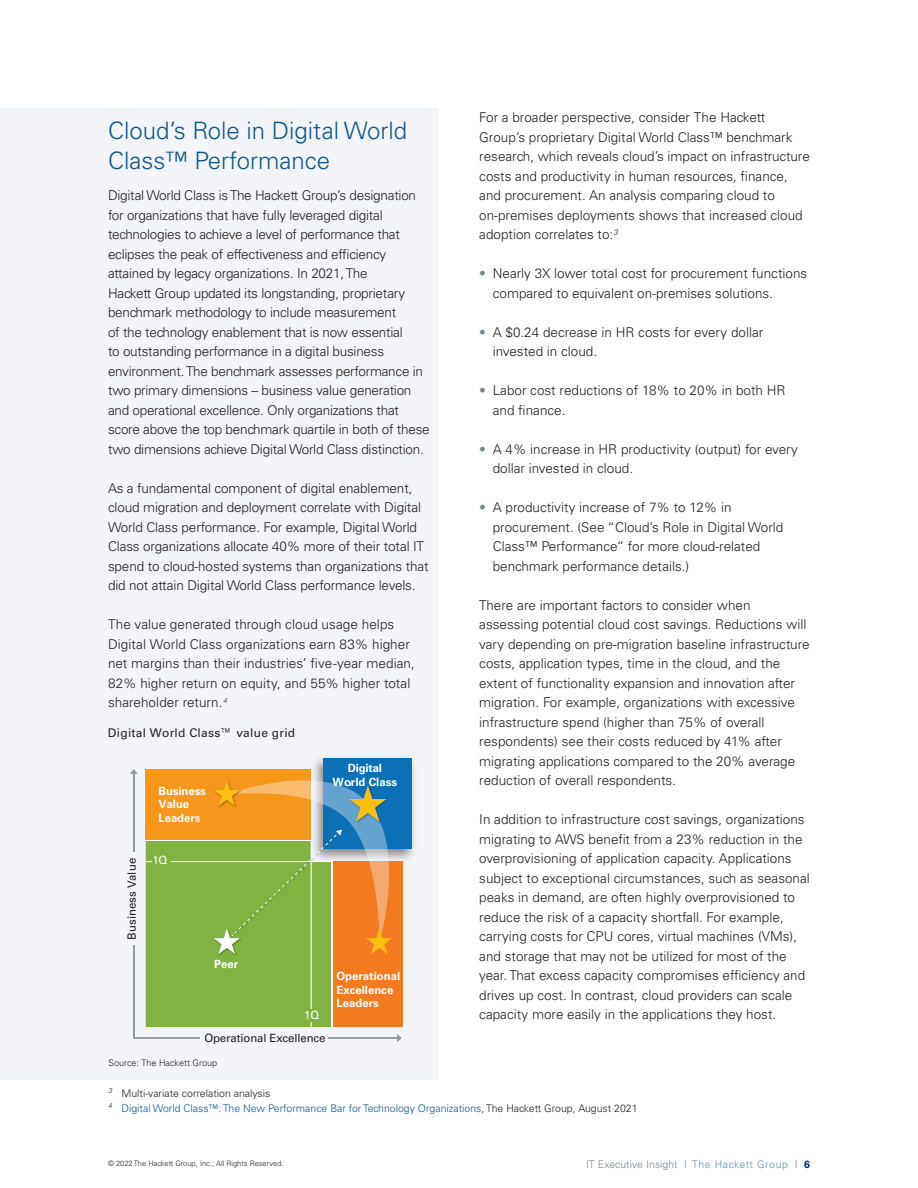
<style>
.page{position:relative;width:918px;height:1188px;background:#fff}
.page>*{position:absolute;margin:0;border:0;box-sizing:border-box;transform-origin:0 0}
.Half_side_bar_headin{font:300 24px/30px "Univers LT Std";color:#135789}
.Body_copy_no_space{font:300 13.5px/19.5px "Univers LT Std";color:#231f20}
.Body_copy_no_space-2{font:300 13.5px/19.5px "Univers LT Std";letter-spacing:-.02em;color:#231f20}
.Body_copy{font:300 13.5px/19.5px "Univers LT Std";color:#231f20}
.t1{font:12px "Univers LT Std";letter-spacing:.02em;color:#231f20}
.t2{font:700 11.4px/13.6px "Univers LT Std";color:#fff}
.t3{font:11.4px "Univers LT Std";letter-spacing:-.01em;color:#231f20}
.t4{font:11.4px "Univers LT Std";color:#fff}
.Footnote{font:300 10.5px "Univers LT Std";color:#135789}
.t5{font:300 10.5px "Univers LT Std";color:#7c878e}
.Footnote-2{font:300 10.5px "Univers LT Std";color:#231f20}
.t6{font:300 9px "Univers LT Std";color:#231f20}
.t7{font:300 7.5px "Univers LT Std";color:#231f20}
.s1{color:#7c878e}
.s2{color:#231f20}
.s3{color:#6390b1}
.s4{font-weight:700;color:#002f5f}
</style>
<div class="page">
<div style="left:0;top:108px;width:439px;height:972px;background:#f2f4f7"></div>
<img style="left:314px;top:758px;width:100px;height:104px">
<div style="left:323px;top:758px;width:89px;height:91px;background:#0b70b6"></div>
<div style="left:332px;top:862px;width:71px;height:165px;background:#f27a20"></div>
<div style="left:146px;top:769px;width:165px;height:71px;background:#f6971d"></div>
<hr style="left:134px;top:1038px;width:264px;height:1px;background:#929ca1">
<div style="left:201px;top:1033px;width:127px;height:12px;background:#f2f4f7"></div>
<hr style="left:133px;top:773px;width:1px;height:266px;background:#929ca1">
<div style="left:126px;top:852px;width:11px;height:93px;background:#f2f4f7"></div>
<svg style="left:397px;top:1034px;width:5px;height:8px"></svg>
<svg style="left:130px;top:769px;width:8px;height:5px"></svg>
<svg style="left:146px;top:780px;width:246px;height:247px"></svg>
<p class="Half_side_bar_headin" style="left:108px;top:115px;width:301px">Cloud’s Role in Digital World<br>Class™ Performance</p>
<p class="Body_copy_no_space-2" style="left:108px;top:186px;width:323px">Digital World Class is The Hackett Group’s designation for organizations that have fully leveraged digital technologies to achieve a level of performance that eclipses the peak of effectiveness and efficiency attained by legacy organizations. In 2021, The<br>Hackett Group updated its longstanding, proprietary benchmark methodology to include measurement<br>of the technology enablement that is now essential<br>to outstanding performance in a digital business environment. The benchmark assesses performance in two primary dimensions – business value generation and operational excellence. Only organizations that score above the top benchmark quartile in both of these two dimensions achieve Digital World Class distinction.</p>
<p class="Body_copy_no_space" style="left:108px;top:478px;width:322px">As a fundamental component of digital enablement, cloud migration and deployment correlate with Digital World Class performance. For example, Digital World Class organizations allocate 40% more of their total IT spend to cloud-hosted systems than organizations that did not attain Digital World Class performance levels.</p>
<p class="Body_copy" style="left:108px;top:615px;width:308px">The value generated through cloud usage helps Digital World Class organizations earn 83% higher net margins than their industries’ five-year median, 82% higher return on equity, and 55% higher total shareholder return.<sup>4</sup></p>
<p class="t1" style="left:108px;top:726px;width:189px">Digital World Class™ value grid</p>
<p class="t3" style="left:125px;top:940px;width:83px;rotate:-90deg">Business Value</p>
<p class="t2" style="left:159px;top:784px;width:49px">Business<br>Value<br>Leaders</p>
<p class="t4" style="left:153px;top:853px;width:16px">1Q</p>
<p class="t2" style="left:214px;top:957px;width:26px">Peer</p>
<p class="t4" style="left:304px;top:1009px;width:17px">1Q</p>
<p class="t2" style="left:333px;top:761px;width:66px;text-align:center">Digital<br>World Class</p>
<p class="t2" style="left:336px;top:969px;width:65px">Operational<br>Excellence<br>Leaders</p>
<p class="t3" style="left:204px;top:1032px;width:123px">Operational Excellence</p>
<p class="Body_copy" style="left:479px;top:108px;width:332px">For a broader perspective, consider The Hackett Group’s proprietary Digital World Class™ benchmark research, which reveals cloud’s impact on infrastructure costs and productivity in human resources, finance, and procurement. An analysis comparing cloud to on-premises deployments shows that increased cloud adoption correlates to:<sup>3</sup></p>
<p class="Body_copy_no_space" style="left:493px;top:264px;width:316px;text-indent:-14px"><span class="s1">•</span> Nearly 3X lower total cost for procurement functions compared to equivalent on-premises solutions.</p>
<p class="Body_copy_no_space" style="left:493px;top:322px;width:272px;text-indent:-14px"><span class="s1">•</span> A $0.24 decrease in HR costs for every dollar invested in cloud.</p>
<p class="Body_copy_no_space" style="left:493px;top:381px;width:294px;text-indent:-14px"><span class="s1">•</span> Labor cost reductions of 18% to 20% in both HR and finance.</p>
<p class="Body_copy_no_space" style="left:493px;top:439px;width:307px;text-indent:-14px"><span class="s1">•</span> A 4% increase in HR productivity (output) for every dollar invested in cloud.</p>
<p class="Body_copy_no_space" style="left:493px;top:498px;width:292px;text-indent:-14px"><span class="s1">•</span> A productivity increase of 7% to 12% in procurement. (See “Cloud’s Role in Digital World Class™ Performance“ for more cloud-related benchmark performance details.)</p>
<p class="Body_copy_no_space" style="left:479px;top:595px;width:332px">There are important factors to consider when assessing potential cloud cost savings. Reductions will vary depending on pre-migration baseline infrastructure costs, application types, time in the cloud, and the extent of functionality expansion and innovation after migration. For example, organizations with excessive infrastructure spend (higher than 75% of overall respondents) see their costs reduced by 41% after migrating applications compared to the 20% average reduction of overall respondents.</p>
<p class="Body_copy_no_space" style="left:479px;top:810px;width:332px">In addition to infrastructure cost savings, organizations migrating to AWS benefit from a 23% reduction in the overprovisioning of application capacity. Applications subject to exceptional circumstances, such as seasonal peaks in demand, are often highly overprovisioned to reduce the risk of a capacity shortfall. For example, carrying costs for CPU cores, virtual machines (VMs), and storage that may not be utilized for most of the year. That excess capacity compromises efficiency and drives up cost. In contrast, cloud providers can scale capacity more easily in the applications they host.</p>
<p class="t6" style="left:109px;top:1057px;width:110px">Source: The Hackett Group</p>
<p class="Footnote-2" style="left:108px;top:1087px;width:164px"><sup>3</sup> Multi-variate correlation analysis</p>
<p class="Footnote" style="left:108px;top:1102px;width:531px"><sup>4</sup> Digital World Class™: The New Performance Bar for Technology Organizations<span class="s2">, The Hackett Group, August 2021</span></p>
<p class="t7" style="left:108px;top:1159px;width:177px">© 2022 The Hackett Group, Inc.; All Rights Reserved.</p>
<p class="t5" style="left:586px;top:1158px;width:225px">IT Executive Insight I <span class="s3">The Hackett Group</span> I <span class="s4">6</span></p>
</div>
